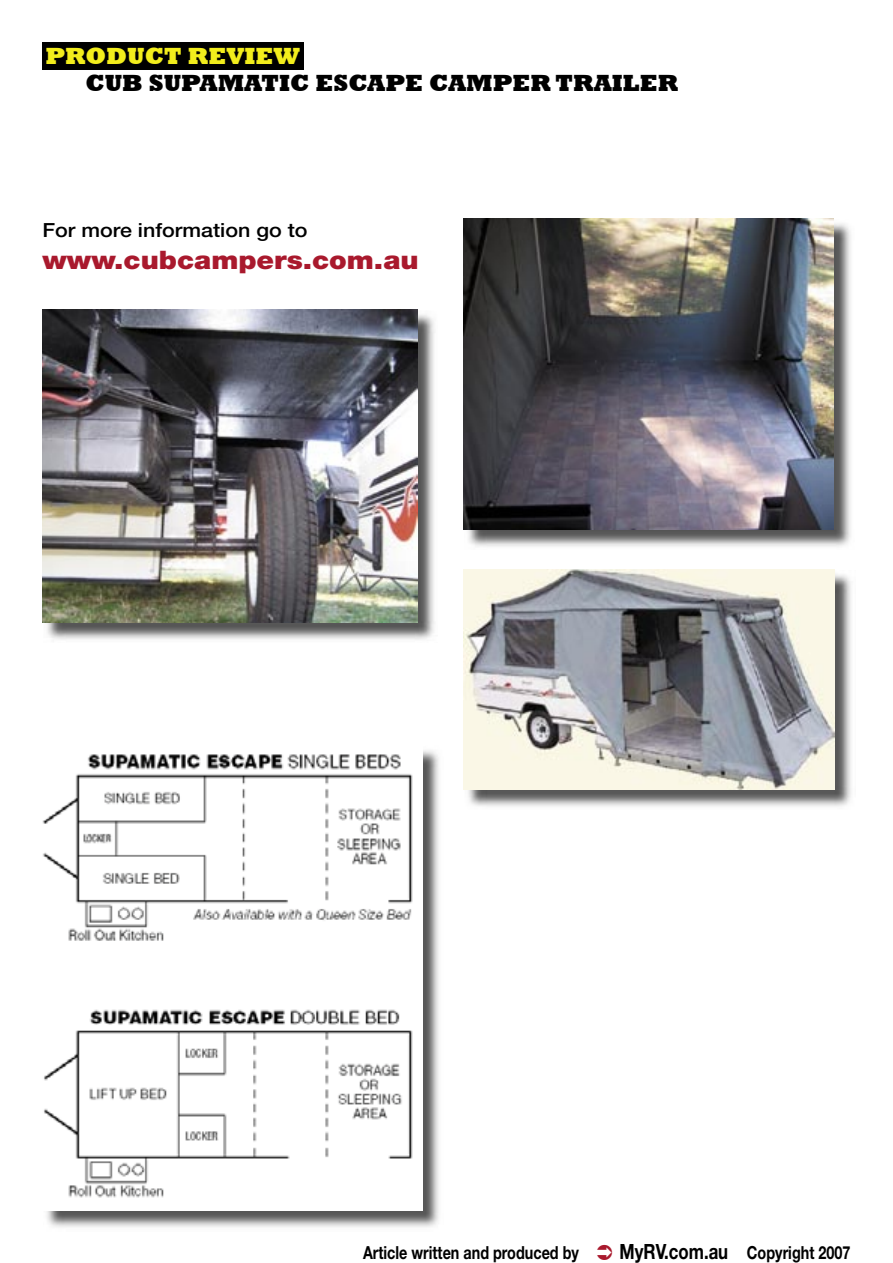
<style>
.page{position:relative;width:893px;height:1263px;background:#fff}
.page>*{position:absolute;margin:0;border:0;box-sizing:border-box;transform-origin:0 0}
.t1{font:900 25.5px "Helvetica Neue";color:#a9192d;scale:1.1 1}
.t2{font:800 24px "Rockwell";color:#000}
.t3{font:800 24px "Rockwell";color:#f2ed1c}
.t4{font:500 19.5px "Helvetica Neue";color:#000;scale:1.1 1}
.t5{font:700 18px "Helvetica Neue";color:#000;scale:.8 1}
.s1{font-size:21px}
</style>
<div class="page">
<img style="left:43px;top:310px;width:392px;height:330px">
<img style="left:43px;top:310px;width:374px;height:312px">
<div style="left:43px;top:43px;width:261px;height:27px;background:#000"></div>
<img style="left:464px;top:574px;width:387px;height:233px">
<img style="left:463px;top:569px;width:372px;height:220px">
<img style="left:47px;top:750px;width:392px;height:477px">
<img style="left:43px;top:750px;width:379px;height:460px">
<img style="left:468px;top:219px;width:383px;height:328px">
<img style="left:463px;top:218px;width:370px;height:312px">
<h2 class="t3" style="left:46px;top:42px;width:256px">PRODUCT REVIEW</h2>
<h2 class="t2" style="left:86px;top:69px;width:594px">CUB SUPAMATIC ESCAPE CAMPER TRAILER</h2>
<p class="t4" style="left:43px;top:218px;width:242px">For more information go to</p>
<h1 class="t1" style="left:43px;top:245px;width:343px">www.cubcampers.com.au</h1>
<p class="t5" style="left:363px;top:1241px;width:271px">Article written and produced by</p>
<p class="t5" style="left:620px;top:1241px;width:290px"><span class="s1">MyRV.com.au</span> Copyright 2007</p>
</div>
